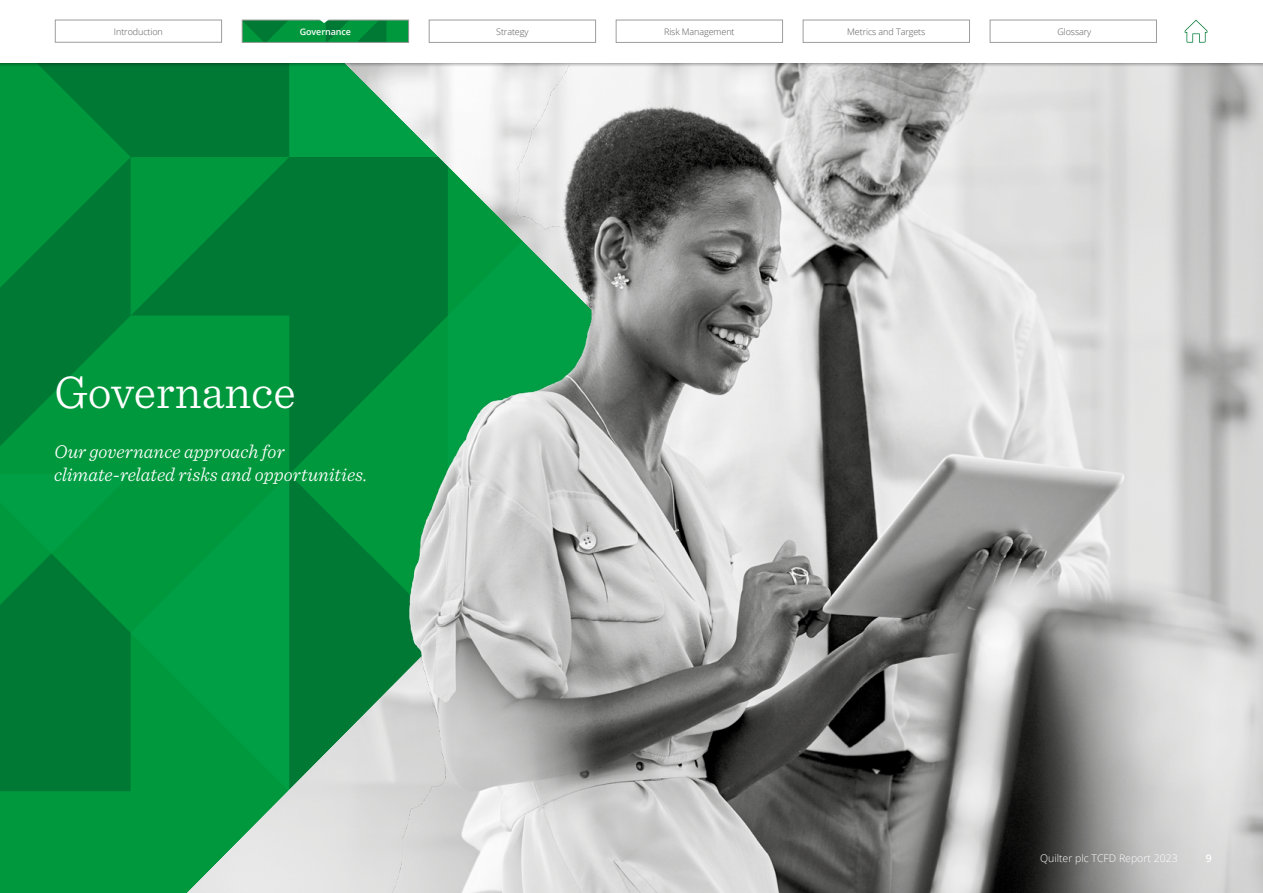
<style>
.page{position:relative;width:1263px;height:893px;background:#fff}
.page>*{position:absolute;margin:0;border:0;box-sizing:border-box;transform-origin:0 0}
.t1{font:300 48px "Sentinel";color:#fff}
.t2{font:italic 300 19.5px/22.5px "Sentinel";color:#fff}
.t3{font:300 10.5px "Open Sans";color:#fff}
.t4{font:600 10.5px "Open Sans";color:#fff}
.t5{font:300 9px "Open Sans";letter-spacing:-.01em;color:#575756}
.t6{font:600 9px "Open Sans";letter-spacing:-.01em;color:#fff}
</style>
<div class="page">
<div style="left:289px;top:791px;width:64px;height:102px;background:#e3e3e3"></div>
<svg style="left:0;top:446px;width:289px;height:187px;background:#009b40"></svg>
<svg style="left:0;top:633px;width:288px;height:260px;background:#16a14e"></svg>
<div style="left:131px;top:446px;width:222px;height:28px;background:#00983c"></div>
<svg style="left:289px;top:474px;width:64px;height:315px;background:#168646"></svg>
<svg style="left:0;top:502px;width:131px;height:289px;background:#008237"></svg>
<img style="left:353px;top:67px;width:910px;height:826px">
<div style="left:0;top:0;width:1263px;height:67px;background:#000;opacity:.5"></div>
<div style="left:0;top:0;width:1263px;height:63px;background:#fff"></div>
<div style="left:616px;top:20px;width:167px;height:23px;border:1px solid #9d9d9c"></div>
<div style="left:429px;top:20px;width:167px;height:23px;border:1px solid #9d9d9c"></div>
<div style="left:990px;top:20px;width:167px;height:23px;border:1px solid #9d9d9c"></div>
<div style="left:803px;top:20px;width:167px;height:23px;border:1px solid #9d9d9c"></div>
<div style="left:386px;top:20px;width:22px;height:23px;background:#00983c"></div>
<div style="left:242px;top:20px;width:167px;height:23px;border:1px solid #9d9d9c"></div>
<svg style="left:0;top:19px;width:386px;height:427px;background:#118f45"></svg>
<div style="left:55px;top:20px;width:167px;height:22px;background:#fff"></div>
<div style="left:55px;top:20px;width:167px;height:22px;border:1px solid #9d9d9c"></div>
<svg style="left:1185px;top:20px;width:22px;height:23px"></svg>
<p class="t5" style="left:114px;top:25px;width:50px">Introduction</p>
<p class="t6" style="left:300px;top:25px;width:53px">Governance</p>
<p class="t5" style="left:496px;top:25px;width:34px">Strategy</p>
<p class="t5" style="left:664px;top:25px;width:72px">Risk Management</p>
<p class="t5" style="left:847px;top:25px;width:80px">Metrics and Targets</p>
<p class="t5" style="left:1057px;top:25px;width:35px">Glossary</p>
<h1 class="t1" style="left:54px;top:356px;width:243px">Governance</h1>
<p class="t2" style="left:54px;top:439px;width:315px">Our governance approach for climate-related risks and opportunities.</p>
<p class="t3" style="left:1040px;top:851px;width:139px">Quilter plc TCFD Report 2023</p>
<p class="t4" style="left:1206px;top:851px;width:7px">9</p>
</div>
